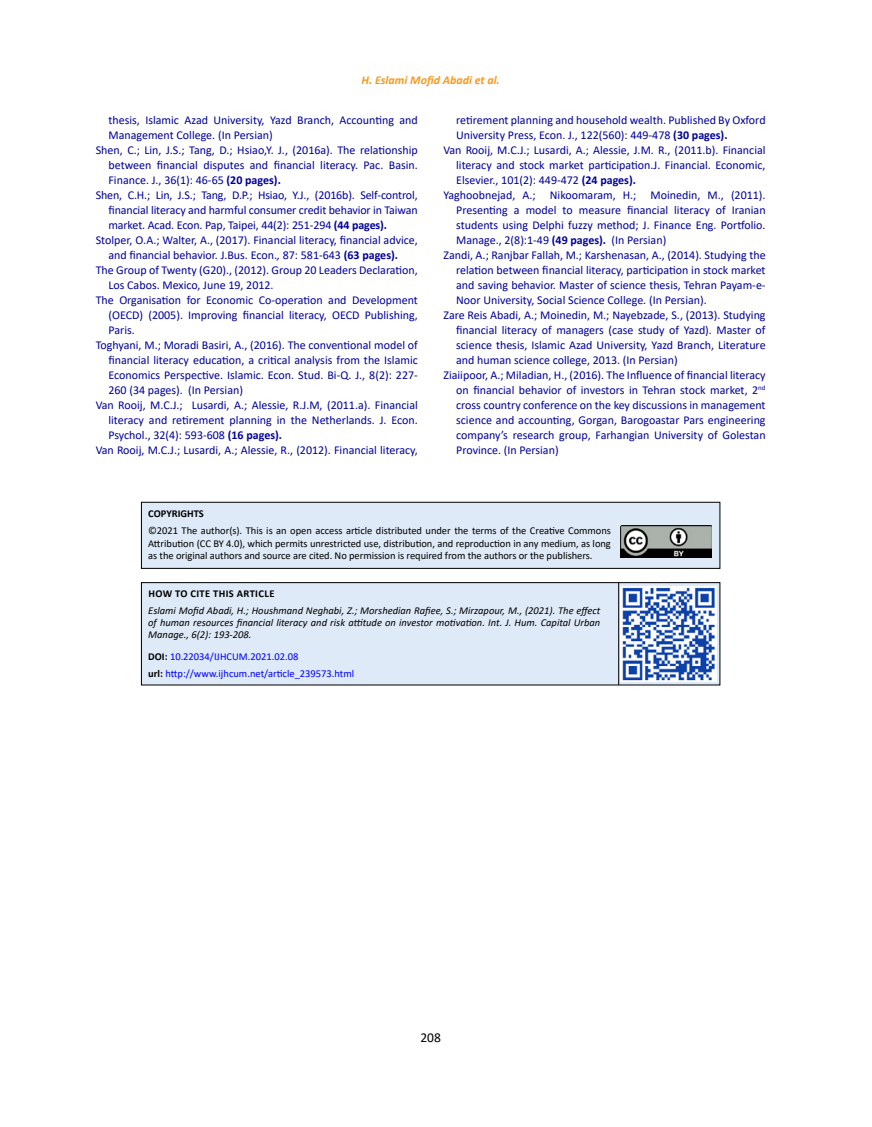
<style>
.page{position:relative;width:872px;height:1127px;background:#fff}
.page>*{position:absolute;margin:0;border:0;box-sizing:border-box;transform-origin:0 0}
.t1{font:13.5px "Calibri";color:#000}
.t2{font:12px "Calibri";color:#009}
.t3{font:italic 700 12px "Calibri";color:#f8991d}
.t4{font:10.5px/12.6px "Calibri";letter-spacing:-.005em;color:#000;text-align:justify}
.t5{font:italic 10.5px/12.3px "Calibri";color:#000;text-align:justify}
.t6{font:10.5px/17.1px "Calibri";color:#00f}
.t7{font:700 10.5px "Calibri";letter-spacing:.035em;color:#000}
.t8{font:700 10.5px "Calibri";color:#000}
.s1{font-weight:700}
.s2{font-style:italic}
.s3{font-weight:700;color:#000}
</style>
<div class="page">
<div style="left:141px;top:502px;width:579px;height:66px;background:#deeaf7"></div>
<div style="left:141px;top:502px;width:579px;height:67px;border:1px solid #000"></div>
<img style="left:620px;top:525px;width:92px;height:32px">
<div style="left:141px;top:583px;width:579px;height:102px;background:#deeaf7"></div>
<div style="left:141px;top:582px;width:579px;height:103px;border:1px solid #000"></div>
<hr style="left:618px;top:582px;width:1px;height:103px;background:#000">
<img style="left:620px;top:586px;width:96px;height:95px">
<p class="t3" style="left:361px;top:72px;width:140px">H. Eslami Mofid Abadi et al.</p>
<p class="t2" style="left:108px;top:111px;width:311px">thesis, Islamic Azad University, Yazd Branch, Accounting and</p>
<p class="t2" style="left:108px;top:126px;width:166px">Management College. (In Persian)</p>
<p class="t2" style="left:96px;top:141px;width:324px">Shen, C.; Lin, J.S.; Tang, D.; Hsiao,Y. J., (2016a). The relationship</p>
<p class="t2" style="left:108px;top:156px;width:311px">between financial disputes and financial literacy. Pac. Basin.</p>
<p class="t2" style="left:108px;top:171px;width:174px">Finance. J., 36(1): 46-65 <span class="s1">(20 pages).</span></p>
<p class="t2" style="left:96px;top:186px;width:323px">Shen, C.H.; Lin, J.S.; Tang, D.P.; Hsiao, Y.J., (2016b). Self-control,</p>
<p class="t2" style="left:108px;top:201px;width:311px">financial literacy and harmful consumer credit behavior in Taiwan</p>
<p class="t2" style="left:108px;top:216px;width:280px">market. Acad. Econ. Pap, Taipei, 44(2): 251-294 <span class="s1">(44 pages).</span></p>
<p class="t2" style="left:96px;top:231px;width:324px">Stolper, O.A.; Walter, A., (2017). Financial literacy, financial advice,</p>
<p class="t2" style="left:108px;top:246px;width:291px">and financial behavior. J.Bus. Econ.<span class="s2">,</span> 87: 581-643 <span class="s1">(63 pages).</span></p>
<p class="t2" style="left:96px;top:261px;width:324px">The Group of Twenty (G20)., (2012). Group 20 Leaders Declaration,</p>
<p class="t2" style="left:108px;top:276px;width:167px">Los Cabos. Mexico, June 19, 2012.</p>
<p class="t2" style="left:96px;top:291px;width:324px">The Organisation for Economic Co-operation and Development</p>
<p class="t2" style="left:108px;top:306px;width:311px">(OECD) (2005). Improving financial literacy, OECD Publishing,</p>
<p class="t2" style="left:108px;top:321px;width:28px">Paris.</p>
<p class="t2" style="left:96px;top:336px;width:324px">Toghyani, M.; Moradi Basiri, A., (2016). The conventional model of</p>
<p class="t2" style="left:108px;top:351px;width:311px">financial literacy education, a critical analysis from the Islamic</p>
<p class="t2" style="left:108px;top:366px;width:311px">Economics Perspective. Islamic. Econ. Stud. Bi-Q. J., 8(2): 227-</p>
<p class="t2" style="left:108px;top:381px;width:136px">260 (34 pages). (In Persian)</p>
<p class="t2" style="left:96px;top:396px;width:324px">Van Rooij, M.C.J.; Lusardi, A.; Alessie, R.J.M, (2011.a). Financial</p>
<p class="t2" style="left:108px;top:411px;width:311px">literacy and retirement planning in the Netherlands. J. Econ.</p>
<p class="t2" style="left:108px;top:426px;width:175px">Psychol., 32(4): 593-608 <span class="s1">(16 pages).</span></p>
<p class="t2" style="left:96px;top:441px;width:324px">Van Rooij, M.C.J.; Lusardi, A.; Alessie, R., (2012). Financial literacy,</p>
<p class="t2" style="left:456px;top:111px;width:311px">retirement planning and household wealth. Published By Oxford</p>
<p class="t2" style="left:456px;top:126px;width:273px">University Press, Econ. J., 122(560): 449-478 <span class="s1">(30 pages).</span></p>
<p class="t2" style="left:443px;top:141px;width:324px">Van Rooij, M.C.J.; Lusardi, A.; Alessie, J.M. R., (2011.b). Financial</p>
<p class="t2" style="left:456px;top:156px;width:311px">literacy and stock market participation.J. Financial. Economic,</p>
<p class="t2" style="left:456px;top:171px;width:181px">Elsevier., 101(2): 449-472 <span class="s1">(24 pages).</span></p>
<p class="t2" style="left:443px;top:186px;width:324px">Yaghoobnejad, A.; Nikoomaram, H.; Moinedin, M., (2011).</p>
<p class="t2" style="left:456px;top:201px;width:311px">Presenting a model to measure financial literacy of Iranian</p>
<p class="t2" style="left:456px;top:216px;width:311px">students using Delphi fuzzy method; J. Finance Eng. Portfolio.</p>
<p class="t2" style="left:456px;top:231px;width:212px">Manage., 2(8):1-49 <span class="s1">(49 pages).</span> (In Persian)</p>
<p class="t2" style="left:443px;top:246px;width:324px">Zandi, A.; Ranjbar Fallah, M.; Karshenasan, A., (2014). Studying the</p>
<p class="t2" style="left:456px;top:261px;width:311px">relation between financial literacy, participation in stock market</p>
<p class="t2" style="left:456px;top:276px;width:311px">and saving behavior. Master of science thesis, Tehran Payam-e-</p>
<p class="t2" style="left:456px;top:291px;width:252px">Noor University, Social Science College. (In Persian).</p>
<p class="t2" style="left:443px;top:306px;width:324px">Zare Reis Abadi, A.; Moinedin, M.; Nayebzade, S., (2013). Studying</p>
<p class="t2" style="left:456px;top:321px;width:311px">financial literacy of managers (case study of Yazd). Master of</p>
<p class="t2" style="left:456px;top:336px;width:311px">science thesis, Islamic Azad University, Yazd Branch, Literature</p>
<p class="t2" style="left:456px;top:351px;width:223px">and human science college, 2013. (In Persian)</p>
<p class="t2" style="left:443px;top:366px;width:324px">Ziaiipoor, A.; Miladian, H., (2016). The Influence of financial literacy</p>
<p class="t2" style="left:456px;top:381px;width:311px">on financial behavior of investors in Tehran stock market, 2<sup>nd</sup></p>
<p class="t2" style="left:456px;top:396px;width:311px">cross country conference on the key discussions in management</p>
<p class="t2" style="left:456px;top:411px;width:311px">science and accounting, Gorgan, Barogoastar Pars engineering</p>
<p class="t2" style="left:456px;top:426px;width:311px">company’s research group, Farhangian University of Golestan</p>
<p class="t2" style="left:456px;top:441px;width:104px">Province. (In Persian)</p>
<p class="t8" style="left:148px;top:506px;width:57px">COPYRIGHTS</p>
<p class="t4" style="left:148px;top:524px;width:464px">©2021 The author(s). This is an open access article distributed under the terms of the Creative Commons Attribution (CC BY 4.0), which permits unrestricted use, distribution, and reproduction in any medium, as long as the original authors and source are cited. No permission is required from the authors or the publishers.</p>
<p class="t7" style="left:148px;top:586px;width:127px">HOW TO CITE THIS ARTICLE</p>
<p class="t5" style="left:148px;top:604px;width:453px">Eslami Mofid Abadi, H.; Houshmand Neghabi, Z.; Morshedian Rafiee, S.; Mirzapour, M., (2021). The effect of human resources financial literacy and risk attitude on investor motivation. Int. J. Hum. Capital Urban Manage., 6(2): 193-208.</p>
<p class="t6" style="left:148px;top:648px;width:207px"><span class="s3">DOI:</span> 10.22034/IJHCUM.2021.02.08<br><span class="s3">url:</span> http://www.ijhcum.net/article_239573.html</p>
<p class="t1" style="left:420px;top:1028px;width:22px">208</p>
</div>
